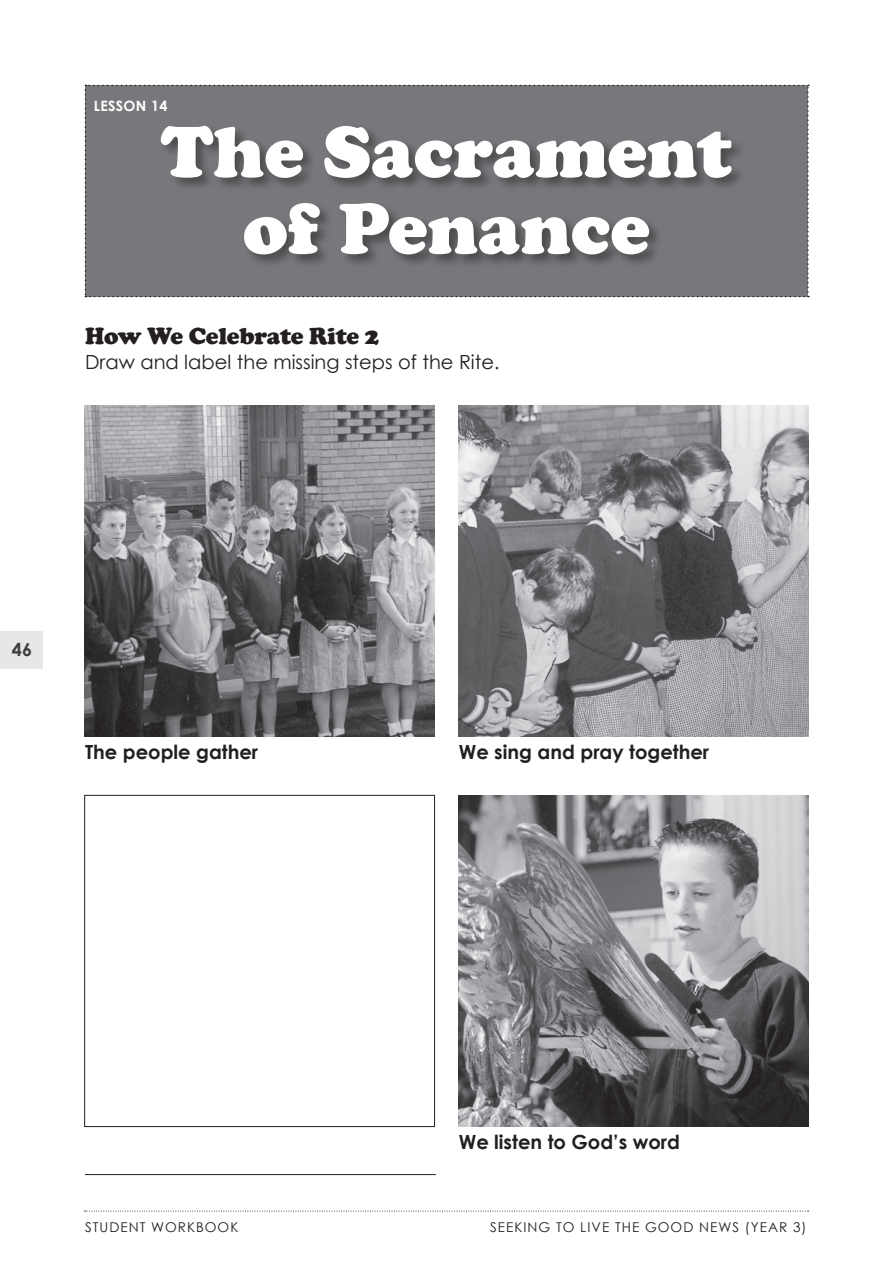
<style>
.page{position:relative;width:893px;height:1263px;background:#fff}
.page>*{position:absolute;margin:0;border:0;box-sizing:border-box;transform-origin:0 0}
.Lesson_heading{font:900 75px/76.5px "Cooper";color:#fff;text-align:center}
.Heading_cooper_black{font:900 24px "Cooper";letter-spacing:-.01em;color:#231f20}
.Body_13pt{font:700 19.5px "Century Gothic";color:#231f20}
.Body_13pt-2{font:19.5px "Century Gothic";color:#231f20}
.t1{font:700 18px "Century Gothic";color:#3e3e3f}
.Body_copy{font:700 14.25px "Century Gothic";letter-spacing:.025em;color:#fff}
.t2{font:13.5px "Century Gothic";letter-spacing:.075em;color:#231f20}
</style>
<div class="page">
<div style="left:0;top:631px;width:43px;height:38px;background:#e6e7e9"></div>
<svg style="left:85px;top:1211px;width:723px;height:1px"></svg>
<div style="left:85px;top:85px;width:724px;height:212px;background:#76787b"></div>
<div style="left:160px;top:124px;width:586px;height:145px;background:#231f20;opacity:.5"></div>
<img style="left:85px;top:406px;width:350px;height:331px">
<div style="left:84px;top:795px;width:351px;height:332px;border:1px solid #231f20"></div>
<img style="left:459px;top:406px;width:350px;height:331px">
<img style="left:459px;top:795px;width:350px;height:331px">
<hr style="left:85px;top:1174px;width:351px;height:1px;background:#231f20">
<p class="Body_copy" style="left:94px;top:95px;width:75px">LESSON 14</p>
<p class="Lesson_heading" style="left:161px;top:114px;width:573px">The Sacrament of Penance</p>
<p class="Heading_cooper_black" style="left:85px;top:321px;width:296px">How We Celebrate Rite 2</p>
<p class="Body_13pt-2" style="left:85px;top:348px;width:416px">Draw and label the missing steps of the Rite.</p>
<p class="t1" style="left:12px;top:636px;width:22px">46</p>
<p class="Body_13pt" style="left:85px;top:737px;width:175px">The people gather</p>
<p class="Body_13pt" style="left:459px;top:737px;width:252px">We sing and pray together</p>
<p class="Body_13pt" style="left:459px;top:1127px;width:223px">We listen to God’s word</p>
<p class="t2" style="left:85px;top:1218px;width:155px">STUDENT WORKBOOK</p>
<p class="t2" style="left:490px;top:1218px;width:318px">SEEKING TO LIVE THE GOOD NEWS (YEAR 3)</p>
</div>
